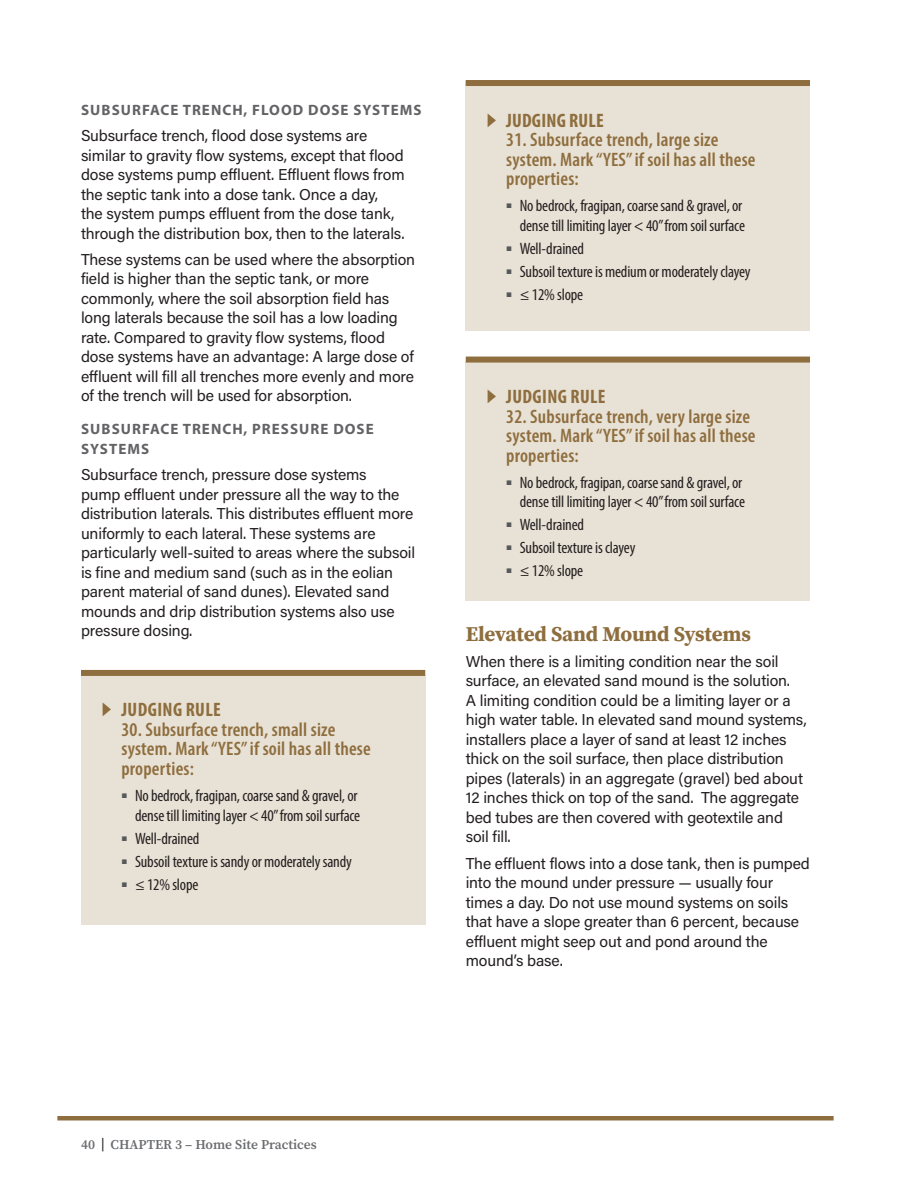
<style>
.page{position:relative;width:918px;height:1188px;background:#fff}
.page>*{position:absolute;margin:0;border:0;box-sizing:border-box;transform-origin:0 0}
.t1{font:700 21px "Source Serif Pro";letter-spacing:-.01em;color:#8e6e3e}
.JR-Heading{font:600 condensed 19.5px/19.5px "Myriad Pro";letter-spacing:.01em;color:#8e6e3e}
.JR-Heading-2{font:700 condensed 19.5px "Myriad Pro";letter-spacing:.02em;color:#8e6e3e}
.t2{font:condensed 16.5px/19.5px "Myriad Pro";letter-spacing:-.01em;color:#231f20;text-align:right}
.Body{font:15.75px/19.5px "Acumin Pro";letter-spacing:-.01em;color:#231f20}
.t3{font:700 15px/19.5px "Myriad Pro";letter-spacing:.07em;color:#636366}
.t4{font:600 13.5px "Source Serif Pro";color:#6c6d70}
.s1{font-family:"Arial";font-stretch:normal}
.s2{color:#231f20}
</style>
<div class="page">
<hr style="left:57px;top:1116px;width:777px;height:4px;background:#8e6e3e">
<div style="left:81px;top:675px;width:344px;height:249px;background:#e8e1d5"></div>
<div style="left:466px;top:361px;width:344px;height:239px;background:#e8e1d5"></div>
<div style="left:466px;top:81px;width:344px;height:249px;background:#e8e1d5"></div>
<div style="left:81px;top:670px;width:344px;height:6px;background:#8e6e3e"></div>
<div style="left:466px;top:80px;width:344px;height:6px;background:#8e6e3e"></div>
<div style="left:466px;top:357px;width:344px;height:6px;background:#8e6e3e"></div>
<h3 class="t3" style="left:81px;top:100px;width:342px">SUBSURFACE TRENCH, FLOOD DOSE SYSTEMS</h3>
<p class="Body" style="left:81px;top:125px;width:325px">Subsurface trench, flood dose systems are similar to gravity flow systems, except that flood dose systems pump effluent. Effluent flows from the septic tank into a dose tank. Once a day,<br>the system pumps effluent from the dose tank, through the distribution box, then to the laterals.</p>
<p class="Body" style="left:81px;top:249px;width:336px">These systems can be used where the absorption field is higher than the septic tank, or more commonly, where the soil absorption field has long laterals because the soil has a low loading rate. Compared to gravity flow systems, flood dose systems have an advantage: A large dose of effluent will fill all trenches more evenly and more of the trench will be used for absorption.</p>
<h3 class="t3" style="left:81px;top:419px;width:294px">SUBSURFACE TRENCH, PRESSURE DOSE<br>SYSTEMS</h3>
<p class="Body" style="left:81px;top:464px;width:336px">Subsurface trench, pressure dose systems<br>pump effluent under pressure all the way to the distribution laterals. This distributes effluent more uniformly to each lateral. These systems are particularly well-suited to areas where the subsoil is fine and medium sand (such as in the eolian parent material of sand dunes). Elevated sand mounds and drip distribution systems also use pressure dosing.</p>
<p class="JR-Heading-2" style="left:101px;top:698px;width:121px"><span class="s1">►</span> JUDGING RULE</p>
<p class="JR-Heading" style="left:121px;top:719px;width:251px">30. Subsurface trench, small size system. Mark “YES” if soil has all these properties:</p>
<p class="t2" style="left:122px;top:786px;width:240px"><sup>■</sup> No bedrock, fragipan, coarse sand &amp; gravel, or dense till limiting layer &lt; 40” from soil surface</p>
<p class="t2" style="left:122px;top:828px;width:79px"><sup>■</sup> Well-drained</p>
<p class="t2" style="left:122px;top:851px;width:232px"><sup>■</sup> Subsoil texture is sandy or moderately sandy</p>
<p class="t2" style="left:122px;top:874px;width:79px"><sup>■</sup> ≤ 12% slope</p>
<p class="JR-Heading-2" style="left:486px;top:108px;width:119px"><span class="s1">►</span> JUDGING RULE</p>
<p class="JR-Heading" style="left:506px;top:129px;width:251px">31. Subsurface trench, large size system. Mark “YES” if soil has all these properties:</p>
<p class="t2" style="left:506px;top:196px;width:240px"><sup>■</sup> No bedrock, fragipan, coarse sand &amp; gravel, or dense till limiting layer &lt; 40” from soil surface</p>
<p class="t2" style="left:506px;top:238px;width:79px"><sup>■</sup> Well-drained</p>
<p class="t2" style="left:506px;top:261px;width:246px"><sup>■</sup> Subsoil texture is medium or moderately clayey</p>
<p class="t2" style="left:506px;top:284px;width:79px"><sup>■</sup> ≤ 12% slope</p>
<p class="JR-Heading-2" style="left:486px;top:384px;width:121px"><span class="s1">►</span> JUDGING RULE</p>
<p class="JR-Heading" style="left:506px;top:406px;width:251px">32. Subsurface trench, very large size system. Mark “YES” if soil has all these properties:</p>
<p class="t2" style="left:506px;top:472px;width:240px"><sup>■</sup> No bedrock, fragipan, coarse sand &amp; gravel, or dense till limiting layer &lt; 40” from soil surface</p>
<p class="t2" style="left:506px;top:515px;width:79px"><sup>■</sup> Well-drained</p>
<p class="t2" style="left:506px;top:538px;width:131px"><sup>■</sup> Subsoil texture is clayey</p>
<p class="t2" style="left:506px;top:561px;width:79px"><sup>■</sup> ≤ 12% slope</p>
<h2 class="t1" style="left:466px;top:619px;width:287px">Elevated Sand Mound Systems</h2>
<p class="Body" style="left:466px;top:651px;width:342px">When there is a limiting condition near the soil surface, an elevated sand mound is the solution.<br>A limiting condition could be a limiting layer or a high water table. In elevated sand mound systems, installers place a layer of sand at least 12 inches thick on the soil surface, then place distribution pipes (laterals) in an aggregate (gravel) bed about 12 inches thick on top of the sand. The aggregate bed tubes are then covered with geotextile and soil fill.</p>
<p class="Body" style="left:466px;top:853px;width:346px">The effluent flows into a dose tank, then is pumped into the mound under pressure — usually four times a day. Do not use mound systems on soils that have a slope greater than 6 percent, because effluent might seep out and pond around the mound’s base.</p>
<p class="t4" style="left:81px;top:1135px;width:237px">40 <span class="s2">|</span> CHAPTER 3 – Home Site Practices</p>
</div>
